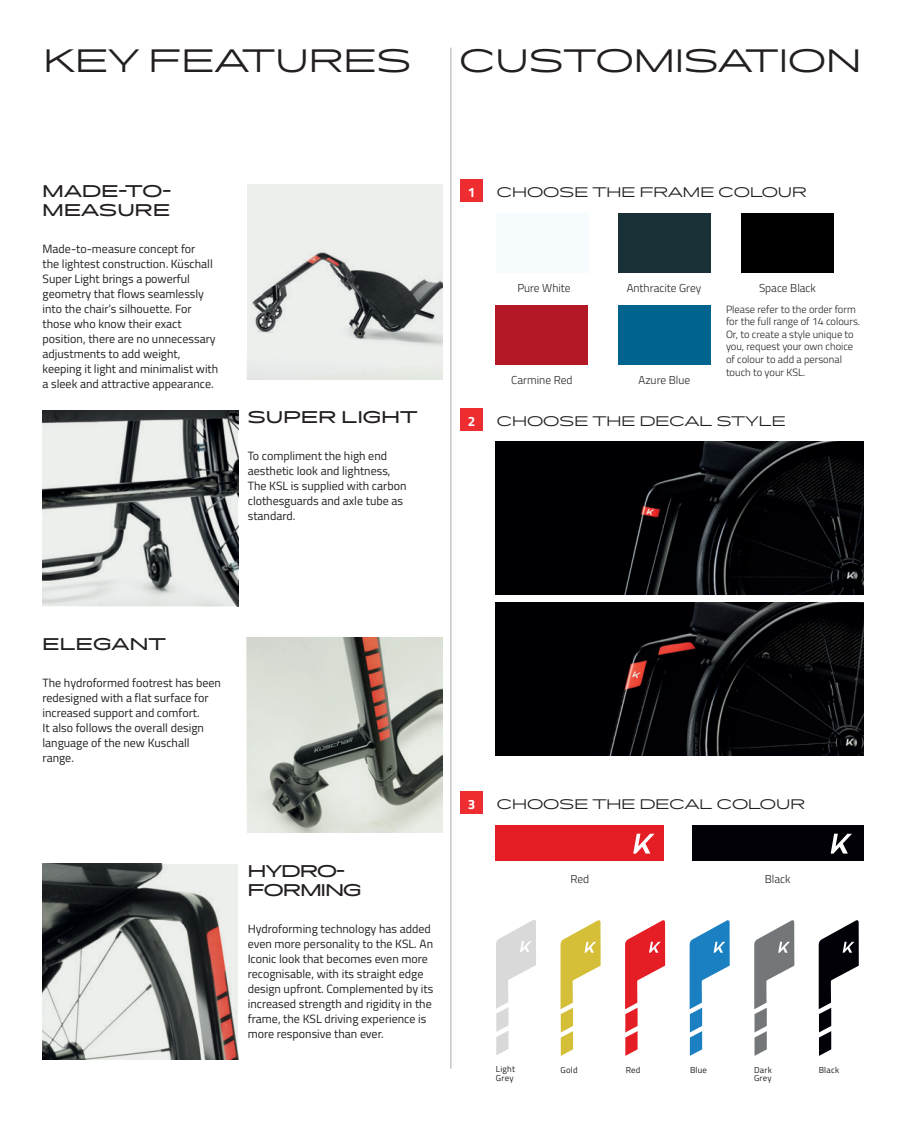
<style>
.page{position:relative;width:906px;height:1127px;background:#fff}
.page>*{position:absolute;margin:0;border:0;box-sizing:border-box;transform-origin:0 0}
.t1{font:300 31.5px "Pano";letter-spacing:.01em;color:#231f20}
.t2{font:16.5px/19.5px "Pano";letter-spacing:.01em;color:#231f20}
.t3{font:16.5px/19.5px "Pano";letter-spacing:-.04em;color:#231f20}
.t4{font:300 13.5px "Pano";color:#231f20}
.t5{font:700 13.5px "Titillium Web";color:#fff}
.t6{font:12px/15px "Titillium Web";color:#231f20}
.t7{font:300 11.55px "Titillium Web";color:#231f20}
.t8{font:300 10.5px/12.6px "Titillium Web";color:#231f20}
.t9{font:8.7px/8.4px "Titillium Web";letter-spacing:.025em;color:#231f20}
</style>
<div class="page">
<hr style="left:450px;top:48px;width:1px;height:1020px;background:#a8a9ad">
<div style="left:247px;top:184px;width:195px;height:195px;background:#edefed"></div>
<img style="left:496px;top:442px;width:367px;height:153px">
<img style="left:496px;top:602px;width:367px;height:153px">
<div style="left:460px;top:791px;width:22px;height:23px;background:#ee2d31"></div>
<div style="left:460px;top:408px;width:22px;height:23px;background:#ee2d31"></div>
<div style="left:460px;top:180px;width:22px;height:22px;background:#ee2d31"></div>
<svg style="left:754px;top:920px;width:40px;height:136px"></svg>
<svg style="left:689px;top:920px;width:40px;height:136px"></svg>
<svg style="left:818px;top:920px;width:40px;height:136px"></svg>
<svg style="left:625px;top:920px;width:40px;height:136px"></svg>
<svg style="left:560px;top:920px;width:40px;height:136px"></svg>
<div style="left:618px;top:213px;width:93px;height:60px;background:#183036"></div>
<div style="left:496px;top:213px;width:92px;height:60px;background:#f6fbfe"></div>
<div style="left:741px;top:213px;width:92px;height:60px;background:#000"></div>
<svg style="left:496px;top:920px;width:40px;height:135px"></svg>
<img style="left:247px;top:252px;width:195px;height:127px">
<img style="left:43px;top:411px;width:195px;height:195px">
<img style="left:247px;top:637px;width:195px;height:196px">
<img style="left:43px;top:864px;width:195px;height:195px">
<div style="left:618px;top:305px;width:93px;height:59px;background:#00648e"></div>
<div style="left:495px;top:305px;width:93px;height:59px;background:#b41725"></div>
<div style="left:495px;top:826px;width:169px;height:35px;background:#e51d24"></div>
<svg style="left:633px;top:834px;width:21px;height:19px"></svg>
<div style="left:692px;top:826px;width:171px;height:35px;background:#010107"></div>
<svg style="left:830px;top:834px;width:22px;height:19px"></svg>
<h1 class="t1" style="left:44px;top:40px;width:369px">KEY FEATURES</h1>
<h1 class="t1" style="left:459px;top:40px;width:403px">CUSTOMISATION</h1>
<h2 class="t2" style="left:43px;top:181px;width:130px">MADE-TO-<br>MEASURE</h2>
<p class="t6" style="left:43px;top:241px;width:177px">Made-to-measure concept for<br>the lightest construction. Küschall<br>Super Light brings a powerful geometry that flows seamlessly into the chair’s silhouette. For those who know their exact position, there are no unnecessary adjustments to add weight, keeping it light and minimalist with a sleek and attractive appearance.</p>
<h2 class="t2" style="left:248px;top:407px;width:171px">SUPER LIGHT</h2>
<p class="t6" style="left:248px;top:448px;width:160px">To compliment the high end aesthetic look and lightness,<br>The KSL is supplied with carbon clothesguards and axle tube as standard.</p>
<p class="t5" style="left:468px;top:182px;width:9px">1</p>
<p class="t4" style="left:497px;top:184px;width:312px">CHOOSE THE FRAME COLOUR</p>
<p class="t7" style="left:517px;top:280px;width:55px">Pure White</p>
<p class="t7" style="left:627px;top:280px;width:76px">Anthracite Grey</p>
<p class="t7" style="left:759px;top:280px;width:58px">Space Black</p>
<p class="t7" style="left:511px;top:372px;width:63px">Carmine Red</p>
<p class="t7" style="left:638px;top:372px;width:53px">Azure Blue</p>
<p class="t8" style="left:726px;top:302px;width:136px">Please refer to the order form for the full range of 14 colours.<br>Or, to create a style unique to you, request your own choice of colour to add a personal touch to your KSL.</p>
<p class="t5" style="left:468px;top:411px;width:9px">2</p>
<p class="t4" style="left:497px;top:412px;width:291px">CHOOSE THE DECAL STYLE</p>
<h2 class="t2" style="left:43px;top:634px;width:125px">ELEGANT</h2>
<p class="t6" style="left:43px;top:675px;width:180px">The hydroformed footrest has been redesigned with a flat surface for increased support and comfort.<br>It also follows the overall design language of the new Kuschall range.</p>
<h2 class="t3" style="left:248px;top:861px;width:115px">HYDRO-<br>FORMING</h2>
<p class="t6" style="left:248px;top:921px;width:187px">Hydroforming technology has added even more personality to the KSL. An Iconic look that becomes even more recognisable, with its straight edge design upfront. Complemented by its increased strength and rigidity in the frame, the KSL driving experience is more responsive than ever.</p>
<p class="t5" style="left:468px;top:794px;width:9px">3</p>
<p class="t4" style="left:497px;top:795px;width:310px">CHOOSE THE DECAL COLOUR</p>
<p class="t7" style="left:570px;top:870px;width:20px">Red</p>
<p class="t7" style="left:764px;top:870px;width:27px">Black</p>
<p class="t9" style="left:496px;top:1065px;width:21px">Light</p>
<p class="t9" style="left:560px;top:1065px;width:19px">Gold</p>
<p class="t9" style="left:625px;top:1065px;width:16px">Red</p>
<p class="t9" style="left:690px;top:1065px;width:18px">Blue</p>
<p class="t9" style="left:818px;top:1065px;width:22px">Black</p>
<p class="t9" style="left:496px;top:1073px;width:19px">Grey</p>
<p class="t9" style="left:754px;top:1065px;width:19px">Dark<br>Grey</p>
</div>
